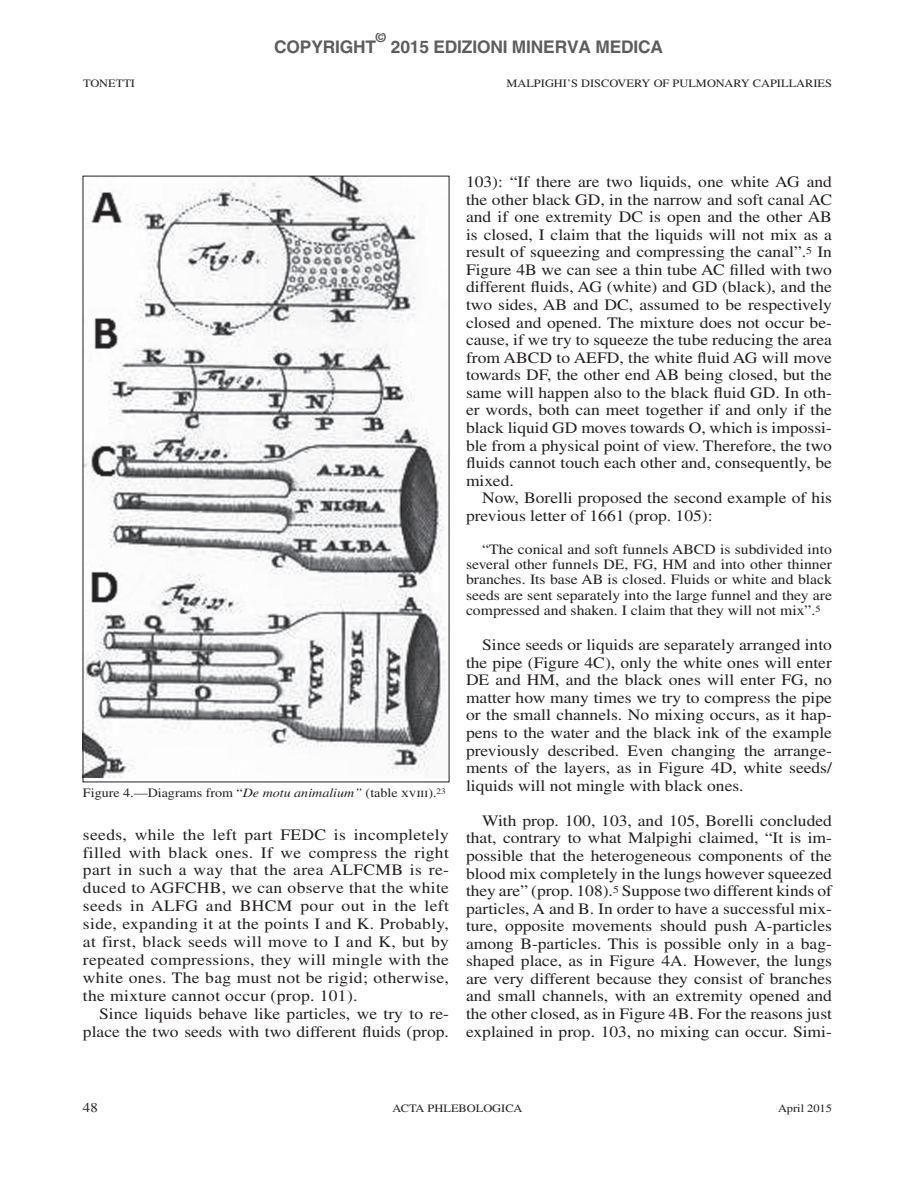
<style>
.page{position:relative;width:915px;height:1191px;background:#fff}
.page>*{position:absolute;margin:0;border:0;box-sizing:border-box;transform-origin:0 0}
.t1{font:700 17.4px "Helvetica";letter-spacing:-.01em;color:#5d5d5d}
.t2{font:15.9px/17.5px "Times LT Std";color:#231f20;text-align:justify;scale:1.1 1}
.t3{font:14.25px/15.3px "Times LT Std";color:#231f20;text-align:justify;scale:1.1 1}
.t4{font:700 13.65px "Helvetica";color:#5d5d5d}
.t5{font:13.5px "Times LT Std";color:#231f20;scale:1.1 1}
.t6{font:12.75px "Times LT Std";color:#231f20;scale:1.1 1}
.t7{font:11.25px "Times LT Std";color:#231f20;scale:1.1 1}
.s1{font-style:italic}
</style>
<div class="page">
<img style="left:85px;top:178px;width:361px;height:599px">
<p class="t4" style="left:375px;top:32px;width:12px">©</p>
<p class="t1" style="left:274px;top:41px;width:103px">COPYRIGHT</p>
<p class="t1" style="left:391px;top:41px;width:273px">2015 EDIZIONI MINERVA MEDICA</p>
<p class="t7" style="left:83px;top:77px;width:49px">TONETTI</p>
<p class="t7" style="left:506px;top:77px;width:18px">Malpighi</p>
<p class="t7" style="left:567px;top:77px;width:21px">’s discover</p>
<p class="t7" style="left:641px;top:77px;width:37px">y of pulmonar</p>
<p class="t7" style="left:740px;top:77px;width:19px">y capillaries</p>
<p class="t6" style="left:83px;top:785px;width:331px">Figure 4.—Diagrams from “<span class="s1">De motu animalium”</span> (table xviii).<sup>23</sup></p>
<p class="t2" style="left:83px;top:825px;width:334px">seeds, while the left part FEDC is incompletely filled with black ones. If we compress the right part in such a way that the area ALFCMB is re&shy;duced to AGFCHB, we can observe that the white seeds in ALFG and BHCM pour out in the left side, expanding it at the points I and K. Probably, at first, black seeds will move to I and K, but by repeated compressions, they will mingle with the white ones. The bag must not be rigid; otherwise, the mixture cannot occur (prop. 101).</p>
<p class="t2" style="left:83px;top:1004px;width:334px;text-align:right">Since liquids behave like particles, we try to re&shy;place the two seeds with two different fluids (prop.</p>
<p class="t2" style="left:466px;top:173px;width:334px">103): “If there are two liquids, one white AG and the other black GD, in the narrow and soft canal AC and if one extremity DC is open and the other AB is closed, I claim that the liquids will not mix as a result of squeezing and compressing the canal”.<sup>5</sup> In Figure 4B we can see a thin tube AC filled with two different fluids, AG (white) and GD (black), and the two sides, AB and DC, assumed to be respectively closed and opened. The mixture does not occur be&shy;cause, if we try to squeeze the tube reducing the area from ABCD to AEFD, the white fluid AG will move towards DF, the other end AB being closed, but the same will happen also to the black fluid GD. In oth&shy;er words, both can meet together if and only if the black liquid GD moves towards O, which is impossi&shy;ble from a physical point of view. Therefore, the two fluids cannot touch each other and, consequently, be mixed.</p>
<p class="t2" style="left:466px;top:489px;width:334px;text-indent:16px">Now, Borelli proposed the second example of his previous letter of 1661 (prop. 105):</p>
<p class="t3" style="left:466px;top:541px;width:334px;text-indent:16px">“The conical and soft funnels ABCD is subdivided into several other funnels DE, FG, HM and into other thinner branches. Its base AB is closed. Fluids or white and black seeds are sent separately into the large funnel and they are compressed and shaken. I claim that they will not mix”.<sup>5</sup></p>
<p class="t2" style="left:466px;top:636px;width:334px;text-indent:16px">Since seeds or liquids are separately arranged into the pipe (Figure 4C), only the white ones will enter DE and HM, and the black ones will enter FG, no matter how many times we try to compress the pipe or the small channels. No mixing occurs, as it hap&shy;pens to the water and the black ink of the example previously described. Even changing the arrange&shy;ments of the layers, as in Figure 4D, white seeds/ liquids will not mingle with black ones.</p>
<p class="t2" style="left:466px;top:811px;width:335px;text-indent:16px">With prop. 100, 103, and 105, Borelli concluded that, contrary to what Malpighi claimed, “It is im&shy;possible that the heterogeneous components of the blood mix completely in the lungs however squeezed they are” (prop. 108).<sup>5</sup> Suppose two different kinds of particles, A and B. In order to have a successful mix&shy;ture, opposite movements should push A-particles among B-particles. This is possible only in a bag&shy;shaped place, as in Figure 4A. However, the lungs are very different because they consist of branches and small channels, with an extremity opened and the other closed, as in Figure 4B. For the reasons just explained in prop. 103, no mixing can occur. Simi-</p>
<p class="t5" style="left:83px;top:1100px;width:15px">48</p>
<p class="t7" style="left:392px;top:1102px;width:120px">ACTA PHLEBOLOGICA</p>
<p class="t7" style="left:777px;top:1102px;width:51px">April 2015</p>
</div>
